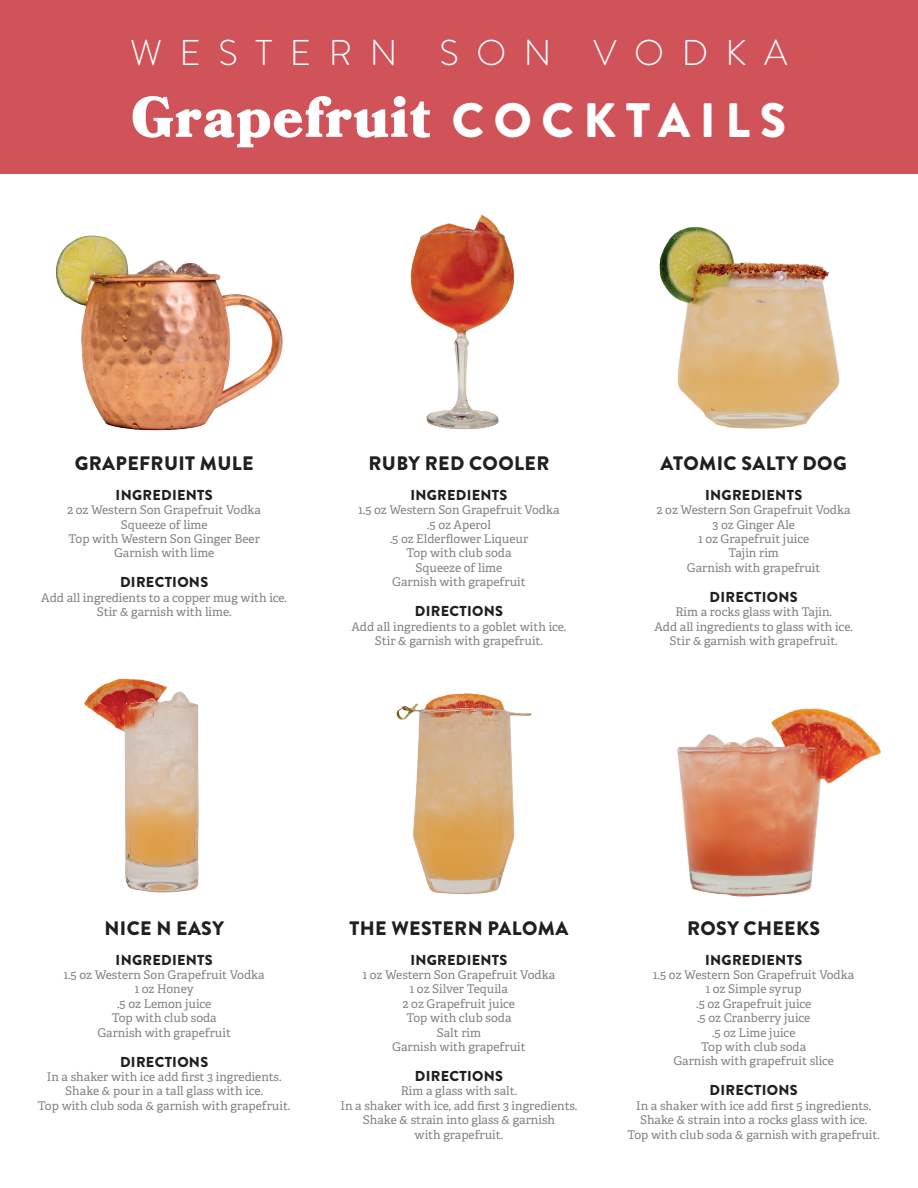
<style>
.page{position:relative;width:918px;height:1188px;background:#fff}
.page>*{position:absolute;margin:0;border:0;box-sizing:border-box;transform-origin:0 0}
.t1{font:900 57px "Bookmania";letter-spacing:.025em;color:#fff}
.t2{font:300 35.85px "Brandon Grotesque";letter-spacing:.49em;color:#fff}
.t3{font:900 19.5px "Brandon Grotesque";letter-spacing:.02em;color:#231f20}
.t4{font:900 14.4px "Brandon Grotesque";letter-spacing:.02em;color:#231f20}
.t5{font:12px/14.4px "Adelle PE";color:#808285;text-align:center}
.s1{font-family:"Brandon Grotesque";font-size:48.3px}
</style>
<div class="page">
<div style="left:0;top:0;width:918px;height:174px;background:#d05359"></div>
<img style="left:659px;top:226px;width:181px;height:203px">
<img style="left:410px;top:215px;width:105px;height:215px">
<img style="left:84px;top:678px;width:115px;height:215px">
<img style="left:396px;top:693px;width:136px;height:202px">
<img style="left:677px;top:708px;width:204px;height:189px">
<img style="left:55px;top:235px;width:228px;height:196px">
<h2 class="t2" style="left:130px;top:28px;width:659px">WESTERN SON VODKA</h2>
<h1 class="t1" style="left:131px;top:84px;width:657px">Grapefruit <span class="s1">C O C K TA I L S</span></h1>
<h3 class="t3" style="left:75px;top:449px;width:180px">GRAPEFRUIT MULE</h3>
<p class="t4" style="left:116px;top:485px;width:99px">INGREDIENTS</p>
<p class="t5" style="left:67px;top:502px;width:195px">2 oz Western Son Grapefruit Vodka<br>Squeeze of lime<br>Top with Western Son Ginger Beer<br>Garnish with lime</p>
<p class="t4" style="left:120px;top:572px;width:90px">DIRECTIONS</p>
<p class="t5" style="left:41px;top:590px;width:247px">Add all ingredients to a copper mug with ice.<br>Stir &amp; garnish with lime.</p>
<h3 class="t3" style="left:368px;top:449px;width:182px">RUBY RED COOLER</h3>
<p class="t4" style="left:410px;top:485px;width:99px">INGREDIENTS</p>
<p class="t5" style="left:358px;top:502px;width:203px">1.5 oz Western Son Grapefruit Vodka .5 oz Aperol<br>.5 oz Elderflower Liqueur<br>Top with club soda<br>Squeeze of lime<br>Garnish with grapefruit</p>
<p class="t4" style="left:415px;top:601px;width:90px">DIRECTIONS</p>
<p class="t5" style="left:352px;top:619px;width:216px">Add all ingredients to a goblet with ice.<br>Stir &amp; garnish with grapefruit.</p>
<h3 class="t3" style="left:661px;top:449px;width:188px">ATOMIC SALTY DOG</h3>
<p class="t4" style="left:705px;top:485px;width:99px">INGREDIENTS</p>
<p class="t5" style="left:657px;top:502px;width:195px">2 oz Western Son Grapefruit Vodka<br>3 oz Ginger Ale<br>1 oz Grapefruit juice<br>Tajin rim<br>Garnish with grapefruit</p>
<p class="t4" style="left:710px;top:587px;width:90px">DIRECTIONS</p>
<p class="t5" style="left:655px;top:604px;width:200px">Rim a rocks glass with Tajin.<br>Add all ingredients to glass with ice.<br>Stir &amp; garnish with grapefruit.</p>
<h3 class="t3" style="left:104px;top:914px;width:121px">NICE N EASY</h3>
<p class="t4" style="left:116px;top:949px;width:99px">INGREDIENTS</p>
<p class="t5" style="left:64px;top:967px;width:203px">1.5 oz Western Son Grapefruit Vodka<br>1 oz Honey<br>.5 oz Lemon juice<br>Top with club soda<br>Garnish with grapefruit</p>
<p class="t4" style="left:120px;top:1051px;width:90px">DIRECTIONS</p>
<p class="t5" style="left:38px;top:1069px;width:254px">In a shaker with ice add first 3 ingredients.<br>Shake &amp; pour in a tall glass with ice.<br>Top with club soda &amp; garnish with grapefruit.</p>
<h3 class="t3" style="left:350px;top:914px;width:220px">THE WESTERN PALOMA</h3>
<p class="t4" style="left:410px;top:949px;width:99px">INGREDIENTS</p>
<p class="t5" style="left:363px;top:967px;width:194px">1 oz Western Son Grapefruit Vodka<br>1 oz Silver Tequila<br>2 oz Grapefruit juice<br>Top with club soda<br>Salt rim<br>Garnish with grapefruit</p>
<p class="t4" style="left:415px;top:1066px;width:90px">DIRECTIONS</p>
<p class="t5" style="left:340px;top:1083px;width:239px">Rim a glass with salt.<br>In a shaker with ice, add first 3 ingredients.<br>Shake &amp; strain into glass &amp; garnish<br>with grapefruit.</p>
<h3 class="t3" style="left:687px;top:914px;width:135px">ROSY CHEEKS</h3>
<p class="t4" style="left:705px;top:949px;width:99px">INGREDIENTS</p>
<p class="t5" style="left:653px;top:967px;width:203px">1.5 oz Western Son Grapefruit Vodka<br>1 oz Simple syrup<br>.5 oz Grapefruit juice<br>.5 oz Cranberry juice<br>.5 oz Lime juice<br>Top with club soda<br>Garnish with grapefruit slice</p>
<p class="t4" style="left:710px;top:1080px;width:90px">DIRECTIONS</p>
<p class="t5" style="left:627px;top:1098px;width:254px">In a shaker with ice add first 5 ingredients.<br>Shake &amp; strain into a rocks glass with ice.<br>Top with club soda &amp; garnish with grapefruit.</p>
</div>
